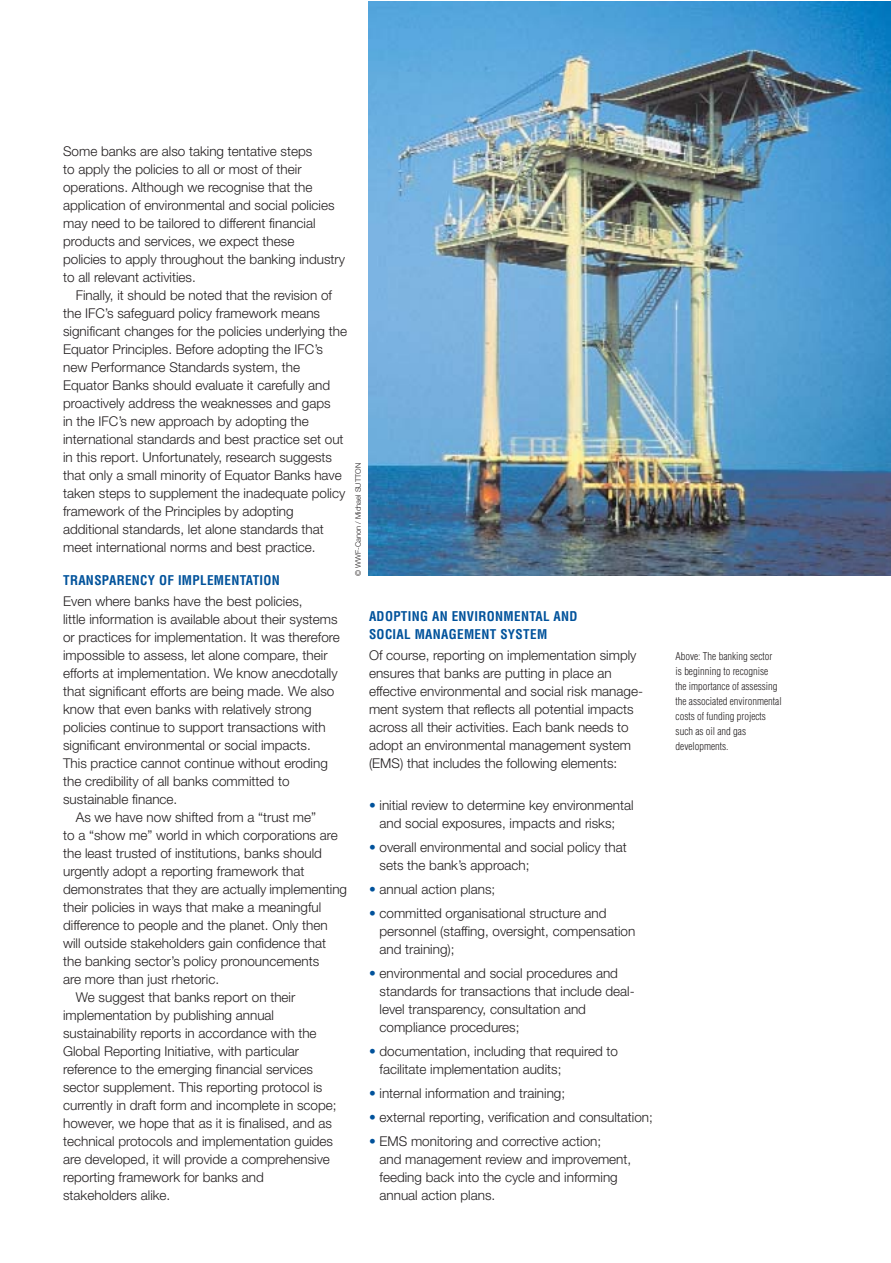
<style>
.page{position:relative;width:891px;height:1263px;background:#fff}
.page>*{position:absolute;margin:0;border:0;box-sizing:border-box;transform-origin:0 0}
.t1{font:300 13.5px/18px "Helvetica Neue";color:#231f20}
.t2{font:700 condensed 13.2px/18px "Helvetica";letter-spacing:.025em;color:#00529b}
.t3{font:300 condensed 10.5px/15px "Helvetica";color:#231f20}
.t4{font:300 7.5px "Helvetica Neue";color:#231f20}
.s1{color:#00529b}
</style>
<div class="page">
<img style="left:369px;top:1px;width:522px;height:574px">
<p class="t1" style="left:63px;top:144px;width:283px">Some banks are also taking tentative steps<br>to apply the policies to all or most of their operations. Although we recognise that the application of environmental and social policies may need to be tailored to different financial products and services, we expect these<br>policies to apply throughout the banking industry to all relevant activities.</p>
<p class="t1" style="left:63px;top:288px;width:285px;text-indent:13px">Finally, it should be noted that the revision of the IFC’s safeguard policy framework means significant changes for the policies underlying the Equator Principles. Before adopting the IFC’s new Performance Standards system, the Equator Banks should evaluate it carefully and proactively address the weaknesses and gaps<br>in the IFC’s new approach by adopting the international standards and best practice set out in this report. Unfortunately, research suggests that only a small minority of Equator Banks have taken steps to supplement the inadequate policy framework of the Principles by adopting additional standards, let alone standards that meet international norms and best practice.</p>
<p class="t2" style="left:63px;top:572px;width:218px">TRANSPARENCY OF IMPLEMENTATION</p>
<p class="t1" style="left:63px;top:594px;width:241px">Even where banks have the best policies,</p>
<p class="t1" style="left:63px;top:612px;width:276px">little information is available about their systems</p>
<p class="t1" style="left:63px;top:630px;width:278px">or practices for implementation. It was therefore</p>
<p class="t1" style="left:63px;top:648px;width:266px">impossible to assess, let alone compare, their</p>
<p class="t1" style="left:63px;top:666px;width:276px">efforts at implementation. We know anecdotally</p>
<p class="t1" style="left:63px;top:684px;width:273px">that significant efforts are being made. We also</p>
<p class="t1" style="left:63px;top:702px;width:250px">know that even banks with relatively strong</p>
<p class="t1" style="left:63px;top:720px;width:264px">policies continue to support transactions with</p>
<p class="t1" style="left:63px;top:738px;width:249px">significant environmental or social impacts.</p>
<p class="t1" style="left:63px;top:756px;width:266px">This practice cannot continue without eroding</p>
<p class="t1" style="left:63px;top:774px;width:228px">the credibility of all banks committed to</p>
<p class="t1" style="left:63px;top:792px;width:116px">sustainable finance.</p>
<p class="t1" style="left:76px;top:810px;width:242px">As we have now shifted from a “trust me”</p>
<p class="t1" style="left:63px;top:828px;width:276px">to a “show me” world in which corporations are</p>
<p class="t1" style="left:63px;top:846px;width:260px">the least trusted of institutions, banks should</p>
<p class="t1" style="left:63px;top:864px;width:243px">urgently adopt a reporting framework that</p>
<p class="t1" style="left:63px;top:882px;width:285px">demonstrates that they are actually implementing</p>
<p class="t1" style="left:63px;top:900px;width:260px">their policies in ways that make a meaningful</p>
<p class="t1" style="left:63px;top:918px;width:266px">difference to people and the planet. Only then</p>
<p class="t1" style="left:63px;top:936px;width:264px">will outside stakeholders gain confidence that</p>
<p class="t1" style="left:63px;top:954px;width:258px">the banking sector’s policy pronouncements</p>
<p class="t1" style="left:63px;top:972px;width:158px">are more than just rhetoric.</p>
<p class="t1" style="left:76px;top:990px;width:221px">We suggest that banks report on their</p>
<p class="t1" style="left:63px;top:1008px;width:212px">implementation by publishing annual</p>
<p class="t1" style="left:63px;top:1026px;width:255px">sustainability reports in accordance with the</p>
<p class="t1" style="left:63px;top:1044px;width:237px">Global Reporting Initiative, with particular</p>
<p class="t1" style="left:63px;top:1062px;width:251px">reference to the emerging financial services</p>
<p class="t1" style="left:63px;top:1080px;width:261px">sector supplement. This reporting protocol is</p>
<p class="t1" style="left:63px;top:1098px;width:275px">currently in draft form and incomplete in scope;</p>
<p class="t1" style="left:63px;top:1116px;width:271px">however, we hope that as it is finalised, and as</p>
<p class="t1" style="left:63px;top:1134px;width:271px">technical protocols and implementation guides</p>
<p class="t1" style="left:63px;top:1152px;width:268px">are developed, it will provide a comprehensive</p>
<p class="t1" style="left:63px;top:1170px;width:202px">reporting framework for banks and</p>
<p class="t1" style="left:63px;top:1188px;width:109px">stakeholders alike.</p>
<p class="t4" style="left:356px;top:576px;width:114px;rotate:-90deg">© WWF-Canon / Michael SUTTON</p>
<p class="t2" style="left:369px;top:608px;width:210px">ADOPTING AN ENVIRONMENTAL AND<br>SOCIAL MANAGEMENT SYSTEM</p>
<p class="t1" style="left:369px;top:648px;width:275px">Of course, reporting on implementation simply ensures that banks are putting in place an effective environmental and social risk manage&shy;ment system that reflects all potential impacts across all their activities. Each bank needs to adopt an environmental management system (EMS) that includes the following elements:</p>
<p class="t1" style="left:369px;top:798px;width:266px;text-align:center"><span class="s1">•</span> initial review to determine key environmental and social exposures, impacts and risks;</p>
<p class="t1" style="left:380px;top:840px;width:249px;text-indent:-11px"><span class="s1">•</span> overall environmental and social policy that sets the bank’s approach;</p>
<p class="t1" style="left:369px;top:882px;width:128px"><span class="s1">•</span> annual action plans;</p>
<p class="t1" style="left:380px;top:906px;width:257px;text-indent:-11px"><span class="s1">•</span> committed organisational structure and personnel (staffing, oversight, compensation and training);</p>
<p class="t1" style="left:380px;top:966px;width:257px;text-indent:-11px"><span class="s1">•</span> environmental and social procedures and standards for transactions that include deal&shy;level transparency, consultation and compliance procedures;</p>
<p class="t1" style="left:380px;top:1044px;width:240px;text-indent:-11px"><span class="s1">•</span> documentation, including that required to facilitate implementation audits;</p>
<p class="t1" style="left:369px;top:1086px;width:198px"><span class="s1">•</span> internal information and training;</p>
<p class="t1" style="left:369px;top:1110px;width:285px"><span class="s1">•</span> external reporting, verification and consultation;</p>
<p class="t1" style="left:380px;top:1134px;width:253px;text-indent:-11px"><span class="s1">•</span> EMS monitoring and corrective action;<br>and management review and improvement, feeding back into the cycle and informing annual action plans.</p>
<p class="t3" style="left:676px;top:650px;width:108px">Above: The banking sector<br>is beginning to recognise the importance of assessing the associated environmental costs of funding projects such as oil and gas developments.</p>
</div>
